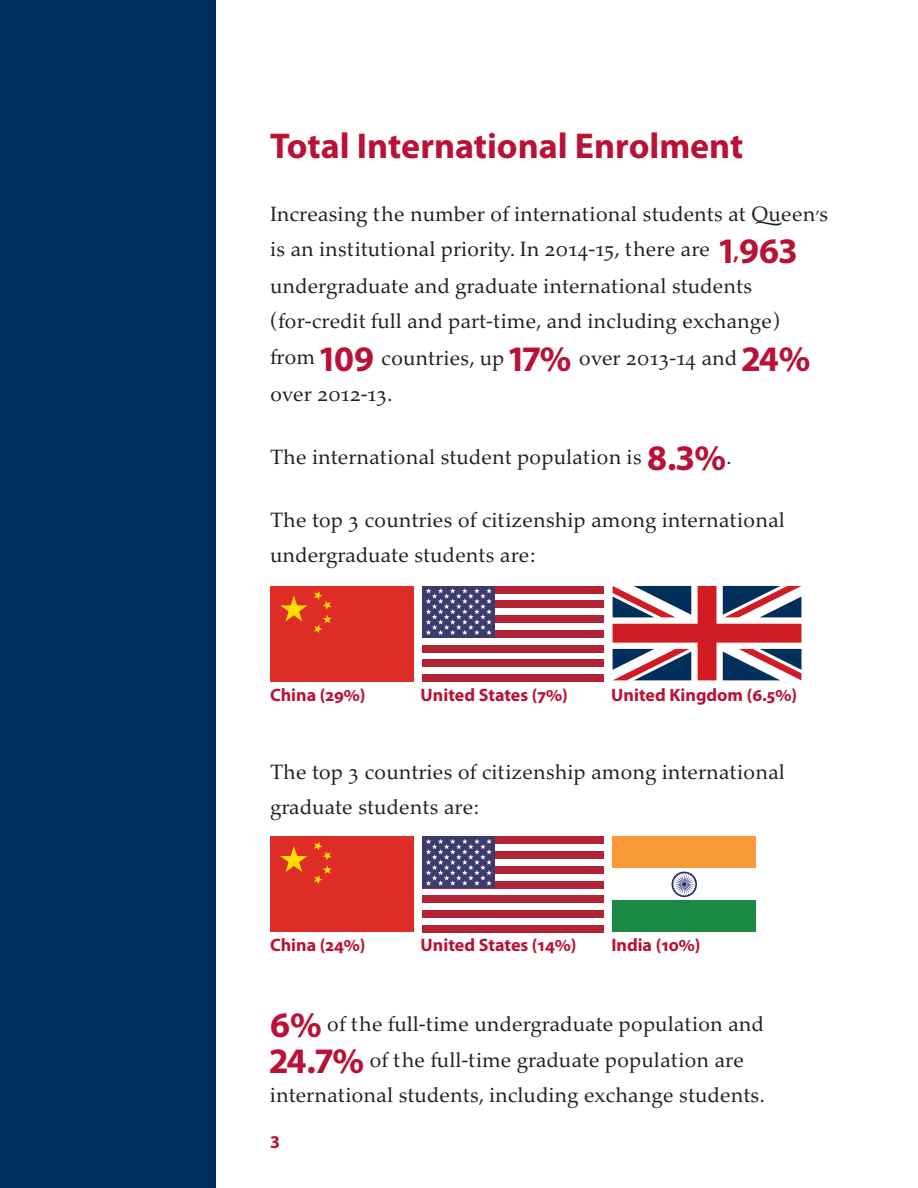
<style>
.page{position:relative;width:918px;height:1188px;background:#fff}
.page>*{position:absolute;margin:0;border:0;box-sizing:border-box;transform-origin:0 0}
.t1{font:700 36px "Myriad Pro";color:#b81237}
.t2{font:21px/36px "Palatino Nova";color:#231f20}
.t3{font:700 18px "Myriad Pro";color:#b81237}
.s1{font-family:"Queens Nova"}
.s2{font-family:"Myriad Pro";font-weight:700;font-size:36px;color:#b81237}
.s3{font-family:"Myriad Pro";font-weight:700;color:#b81237}
</style>
<div class="page">
<div style="left:0;top:0;width:216px;height:1188px;background:#00305e"></div>
<div style="left:270px;top:586px;width:143px;height:96px;background:#dd2d26"></div>
<svg style="left:280px;top:596px;width:28px;height:25px"></svg>
<svg style="left:314px;top:591px;width:18px;height:43px"></svg>
<div style="left:422px;top:586px;width:182px;height:7px;background:#b22334"></div>
<div style="left:422px;top:601px;width:182px;height:7px;background:#b22334"></div>
<div style="left:422px;top:615px;width:182px;height:8px;background:#b22334"></div>
<div style="left:422px;top:630px;width:182px;height:8px;background:#b22334"></div>
<div style="left:422px;top:645px;width:182px;height:7px;background:#b22334"></div>
<div style="left:422px;top:660px;width:182px;height:7px;background:#b22334"></div>
<div style="left:422px;top:675px;width:182px;height:7px;background:#b22334"></div>
<div style="left:422px;top:586px;width:73px;height:52px;background:#3d3b6e"></div>
<svg style="left:426px;top:588px;width:66px;height:47px"></svg>
<svg style="left:613px;top:586px;width:188px;height:94px"></svg>
<div style="left:270px;top:837px;width:143px;height:95px;background:#dd2d26"></div>
<svg style="left:280px;top:846px;width:28px;height:26px"></svg>
<svg style="left:314px;top:842px;width:18px;height:42px"></svg>
<div style="left:422px;top:837px;width:182px;height:7px;background:#b22334"></div>
<div style="left:422px;top:851px;width:182px;height:8px;background:#b22334"></div>
<div style="left:422px;top:866px;width:182px;height:7px;background:#b22334"></div>
<div style="left:422px;top:881px;width:182px;height:7px;background:#b22334"></div>
<div style="left:422px;top:896px;width:182px;height:7px;background:#b22334"></div>
<div style="left:422px;top:910px;width:182px;height:8px;background:#b22334"></div>
<div style="left:422px;top:925px;width:182px;height:7px;background:#b22334"></div>
<div style="left:422px;top:837px;width:73px;height:51px;background:#3d3b6e"></div>
<svg style="left:426px;top:839px;width:66px;height:47px"></svg>
<div style="left:613px;top:837px;width:143px;height:95px;background:#f89938"></div>
<div style="left:613px;top:868px;width:143px;height:32px;background:#fff"></div>
<div style="left:613px;top:900px;width:143px;height:32px;background:#1b8943"></div>
<svg style="left:672px;top:872px;width:25px;height:25px"></svg>
<svg style="left:673px;top:873px;width:23px;height:23px"></svg>
<h1 class="t1" style="left:270px;top:132px;width:475px">Total International Enrolment</h1>
<p class="t2" style="left:270px;top:198px;width:560px">Increasing the number of international students at <span class="s1">Queen’s </span>is an institutional priority. In 2014-15, there are <span class="s2">1</span><span class="s3">,</span><span class="s2">963 </span>undergraduate and graduate international students (for-credit full and part-time, and including exchange) from <span class="s2">109</span> countries, up <span class="s2">17%</span> over 2013-14 and <span class="s2">24% </span>over 2012-13.</p>
<p class="t2" style="left:270px;top:441px;width:463px">The international student population is <span class="s2">8.3%</span>.</p>
<h2 class="t2" style="left:270px;top:504px;width:516px">The top 3 countries of citizenship among international undergraduate students are:</h2>
<p class="t3" style="left:270px;top:688px;width:97px">China (29%)</p>
<p class="t3" style="left:421px;top:688px;width:149px">United States (7%)</p>
<p class="t3" style="left:611px;top:688px;width:187px">United Kingdom (6.5%)</p>
<h2 class="t2" style="left:270px;top:756px;width:516px">The top 3 countries of citizenship among international graduate students are:</h2>
<p class="t3" style="left:270px;top:939px;width:97px">China (24%)</p>
<p class="t3" style="left:421px;top:939px;width:157px">United States (14%)</p>
<p class="t3" style="left:611px;top:939px;width:91px">India (10%)</p>
<p class="t2" style="left:270px;top:1008px;width:497px"><span class="s2">6%</span> of the full-time undergraduate population and<br><span class="s2">24.7%</span> of the full-time graduate population are international students, including exchange students.</p>
<p class="t3" style="left:270px;top:1135px;width:11px">3</p>
</div>
